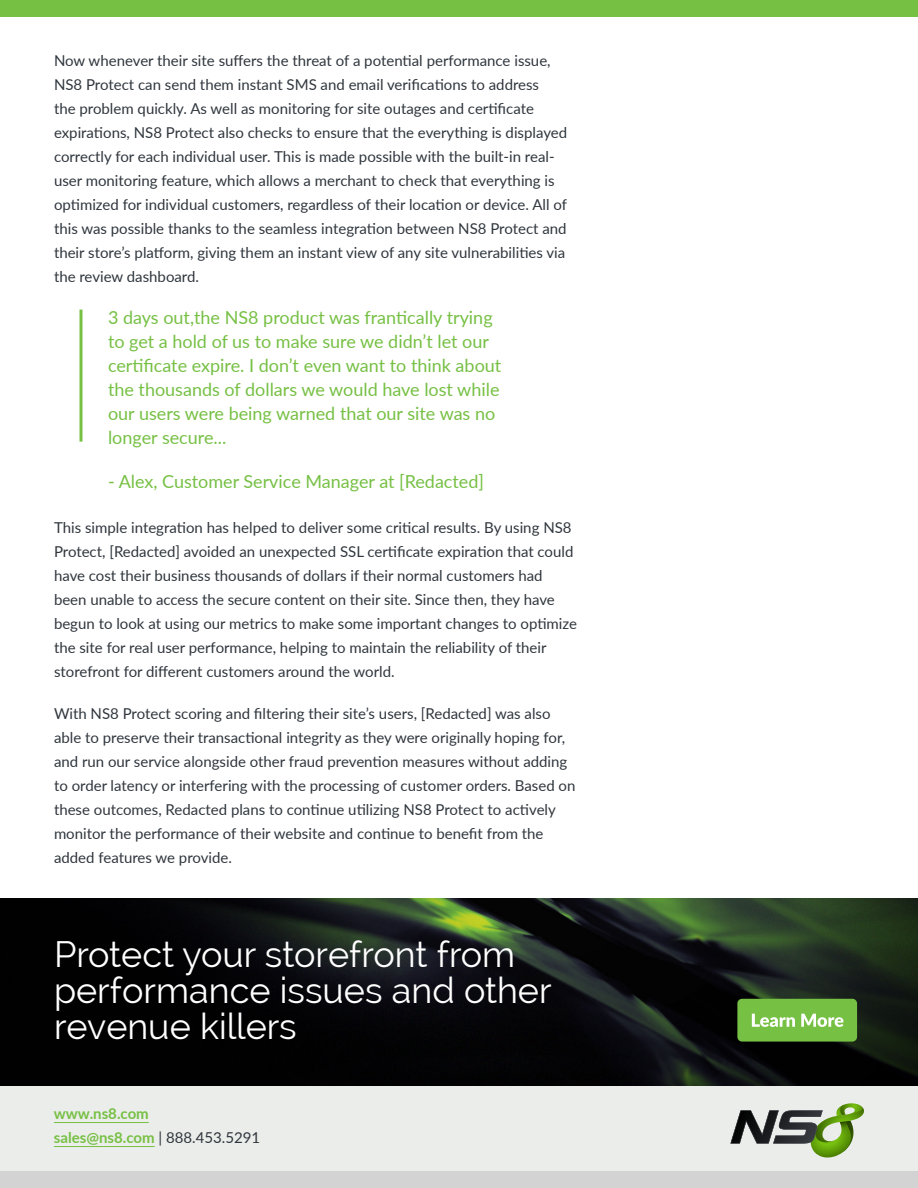
<style>
.page{position:relative;width:918px;height:1188px;background:#fff}
.page>*{position:absolute;margin:0;border:0;box-sizing:border-box;transform-origin:0 0}
.t1{font:36px/36px "Raleway";color:#fff}
.t2{font:18px/24px "Lato";color:#76c044}
.Body_Text{font:15px/24px "Lato";color:#2f363d}
.t3{font:700 15px "Lato";color:#76c044}
.s1{font-weight:400;color:#2f363d}
</style>
<div class="page">
<div style="left:0;top:0;width:918px;height:16px;background:#76c044"></div>
<hr style="left:80px;top:310px;width:2px;height:132px;background:#76c044">
<div style="left:0;top:1085px;width:918px;height:87px;background:#ebedea"></div>
<div style="left:0;top:1172px;width:918px;height:16px;background:#d3d3d3"></div>
<hr style="left:54px;top:1122px;width:95px;height:1px;background:#76c044">
<hr style="left:54px;top:1146px;width:101px;height:1px;background:#76c044">
<svg style="left:730px;top:1103px;width:134px;height:54px"></svg>
<img style="left:0;top:899px;width:918px;height:186px">
<div style="left:737px;top:999px;width:120px;height:43px;background:#76c044;border-radius:5px"></div>
<svg style="left:752px;top:1014px;width:43px;height:13px"></svg>
<svg style="left:801px;top:1014px;width:42px;height:13px"></svg>
<p class="Body_Text" style="left:54px;top:48px;width:515px">Now whenever their site suffers the threat of a potential performance issue, NS8 Protect can send them instant SMS and email verifications to address<br>the problem quickly. As well as monitoring for site outages and certificate expirations, NS8 Protect also checks to ensure that the everything is displayed correctly for each individual user. This is made possible with the built-in real&shy;user monitoring feature, which allows a merchant to check that everything is optimized for individual customers, regardless of their location or device. All of this was possible thanks to the seamless integration between NS8 Protect and their store’s platform, giving them an instant view of any site vulnerabilities via the review dashboard.</p>
<p class="t2" style="left:108px;top:305px;width:395px">3 days out,the NS8 product was frantically trying to get a hold of us to make sure we didn’t let our certificate expire. I don’t even want to think about the thousands of dollars we would have lost while our users were being warned that our site was no longer secure...</p>
<p class="t2" style="left:108px;top:469px;width:378px">- Alex, Customer Service Manager at [Redacted]</p>
<p class="Body_Text" style="left:54px;top:514px;width:525px">This simple integration has helped to deliver some critical results. By using NS8<br>Protect, [Redacted] avoided an unexpected SSL certificate expiration that could have cost their business thousands of dollars if their normal customers had been unable to access the secure content on their site. Since then, they have begun to look at using our metrics to make some important changes to optimize the site for real user performance, helping to maintain the reliability of their storefront for different customers around the world.</p>
<p class="Body_Text" style="left:54px;top:700px;width:523px">With NS8 Protect scoring and filtering their site’s users, [Redacted] was also able to preserve their transactional integrity as they were originally hoping for, and run our service alongside other fraud prevention measures without adding to order latency or interfering with the processing of customer orders. Based on these outcomes, Redacted plans to continue utilizing NS8 Protect to actively monitor the performance of their website and continue to benefit from the added features we provide.</p>
<p class="t1" style="left:54px;top:936px;width:499px">Protect your storefront from performance issues and other revenue killers</p>
<p class="t3" style="left:54px;top:1103px;width:96px">www.ns8.com</p>
<p class="t3" style="left:54px;top:1127px;width:208px">sales@ns8.com <span class="s1">| 888.453.5291</span></p>
</div>
